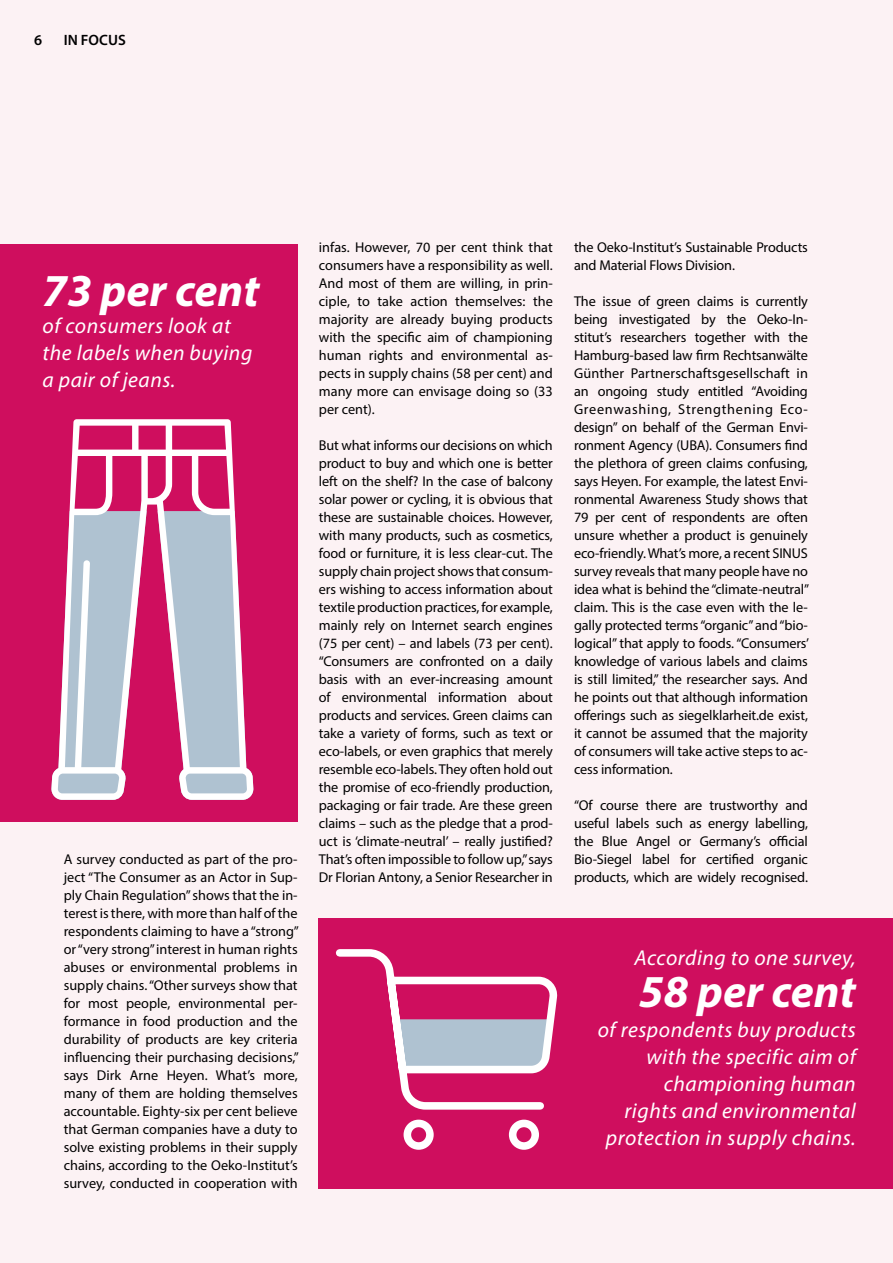
<style>
.page{position:relative;width:893px;height:1263px;background:#fcf2f4}
.page>*{position:absolute;margin:0;border:0;box-sizing:border-box;transform-origin:0 0}
.t1{font:italic 700 45.9px "Myriad Pro";color:#fff}
.t2{font:italic 21.6px "Myriad Pro";letter-spacing:.025em;color:#fff}
.t3{font:600 15px "Myriad Pro";color:#000}
.eco_work_copy{font:14.25px/18px "Myriad Pro";letter-spacing:-.01em;color:#000;text-align:justify}
.eco_work_copy-2{font:14.25px/18px "Myriad Pro";letter-spacing:.015em;color:#000}
</style>
<div class="page">
<div style="left:0;top:244px;width:298px;height:577px;background:#cf0e5e"></div>
<svg style="left:51px;top:419px;width:202px;height:381px"></svg>
<div style="left:319px;top:918px;width:574px;height:270px;background:#cf0e5e"></div>
<svg style="left:335px;top:949px;width:223px;height:201px"></svg>
<p class="t3" style="left:34px;top:31px;width:10px">6</p>
<p class="t3" style="left:64px;top:31px;width:63px">IN FOCUS</p>
<p class="t1" style="left:43px;top:260px;width:218px">73 per cent</p>
<p class="t2" style="left:43px;top:312px;width:190px">of consumers look at</p>
<p class="t2" style="left:43px;top:339px;width:211px">the labels when buying</p>
<p class="t2" style="left:43px;top:366px;width:134px">a pair of jeans.</p>
<p class="eco_work_copy" style="left:64px;top:850px;width:237px">A survey conducted as part of the pro&shy;ject “The Consumer as an Actor in Sup&shy;ply Chain Regulation” shows that the in&shy;terest is there, with more than half of the respondents claiming to have a “strong” or “very strong” interest in human rights abuses or environmental problems in supply chains. “Other surveys show that for most people, environmental per&shy;formance in food production and the durability of products are key criteria influencing their purchasing decisions,” says Dirk Arne Heyen. What’s more, many of them are holding themselves accountable. Eighty-six per cent believe that German companies have a duty to solve existing problems in their supply chains, according to the Oeko-Institut’s survey, conducted in cooperation with</p>
<p class="eco_work_copy" style="left:319px;top:238px;width:235px">infas. However, 70 per cent think that consumers have a responsibility as well.<br>And most of them are willing, in prin&shy;ciple, to take action themselves: the majority are already buying products with the specific aim of championing human rights and environmental as&shy;pects in supply chains (58 per cent) and many more can envisage doing so (33 per cent).</p>
<p class="eco_work_copy" style="left:319px;top:436px;width:235px">But what informs our decisions on which product to buy and which one is better left on the shelf? In the case of balcony solar power or cycling, it is obvious that these are sustainable choices. However, with many products, such as cosmetics, food or furniture, it is less clear-cut. The supply chain project shows that consum&shy;ers wishing to access information about textile production practices, for example, mainly rely on Internet search engines (75 per cent) – and labels (73 per cent). “Consumers are confronted on a daily basis with an ever-increasing amount of environmental information about products and services. Green claims can take a variety of forms, such as text or eco-labels, or even graphics that merely resemble eco-labels. They often hold out the promise of eco-friendly production, packaging or fair trade. Are these green claims – such as the pledge that a prod&shy;uct is ‘climate-neutral’ – really justified?<br>That’s often impossible to follow up,” says Dr Florian Antony, a Senior Researcher in</p>
<p class="eco_work_copy" style="left:574px;top:238px;width:235px">the Oeko-Institut’s Sustainable Products and Material Flows Division.</p>
<p class="eco_work_copy" style="left:574px;top:292px;width:235px">The issue of green claims is currently being investigated by the Oeko-In&shy;stitut’s researchers together with the Hamburg-based law firm Rechtsanwälte Günther Partnerschaftsgesellschaft in</p>
<p class="eco_work_copy-2" style="left:574px;top:382px;width:235px">an ongoing study entitled “Avoiding<br>Greenwashing, Strengthening Eco-</p>
<p class="eco_work_copy" style="left:574px;top:418px;width:237px">design” on behalf of the German Envi&shy;ronment Agency (UBA). Consumers find the plethora of green claims confusing, says Heyen. For example, the latest Envi&shy;ronmental Awareness Study shows that 79 per cent of respondents are often unsure whether a product is genuinely eco-friendly. What’s more, a recent SINUS survey reveals that many people have no idea what is behind the “climate-neutral” claim. This is the case even with the le&shy;gally protected terms “organic” and “bio&shy;logical” that apply to foods. “Consumers’ knowledge of various labels and claims is still limited,” the researcher says. And he points out that although information offerings such as siegelklarheit.de exist, it cannot be assumed that the majority of consumers will take active steps to ac&shy;cess information.</p>
<p class="eco_work_copy" style="left:574px;top:796px;width:235px">“Of course there are trustworthy and useful labels such as energy labelling, the Blue Angel or Germany’s official Bio-Siegel label for certified organic products, which are widely recognised.</p>
<p class="t2" style="left:634px;top:944px;width:223px">According to one survey,</p>
<p class="t1" style="left:639px;top:962px;width:218px">58 per cent</p>
<p class="t2" style="left:598px;top:1016px;width:259px">of respondents buy products</p>
<p class="t2" style="left:646px;top:1043px;width:211px">with the specific aim of</p>
<p class="t2" style="left:664px;top:1070px;width:193px">championing human</p>
<p class="t2" style="left:625px;top:1097px;width:233px">rights and environmental</p>
<p class="t2" style="left:606px;top:1124px;width:251px">protection in supply chains.</p>
</div>
